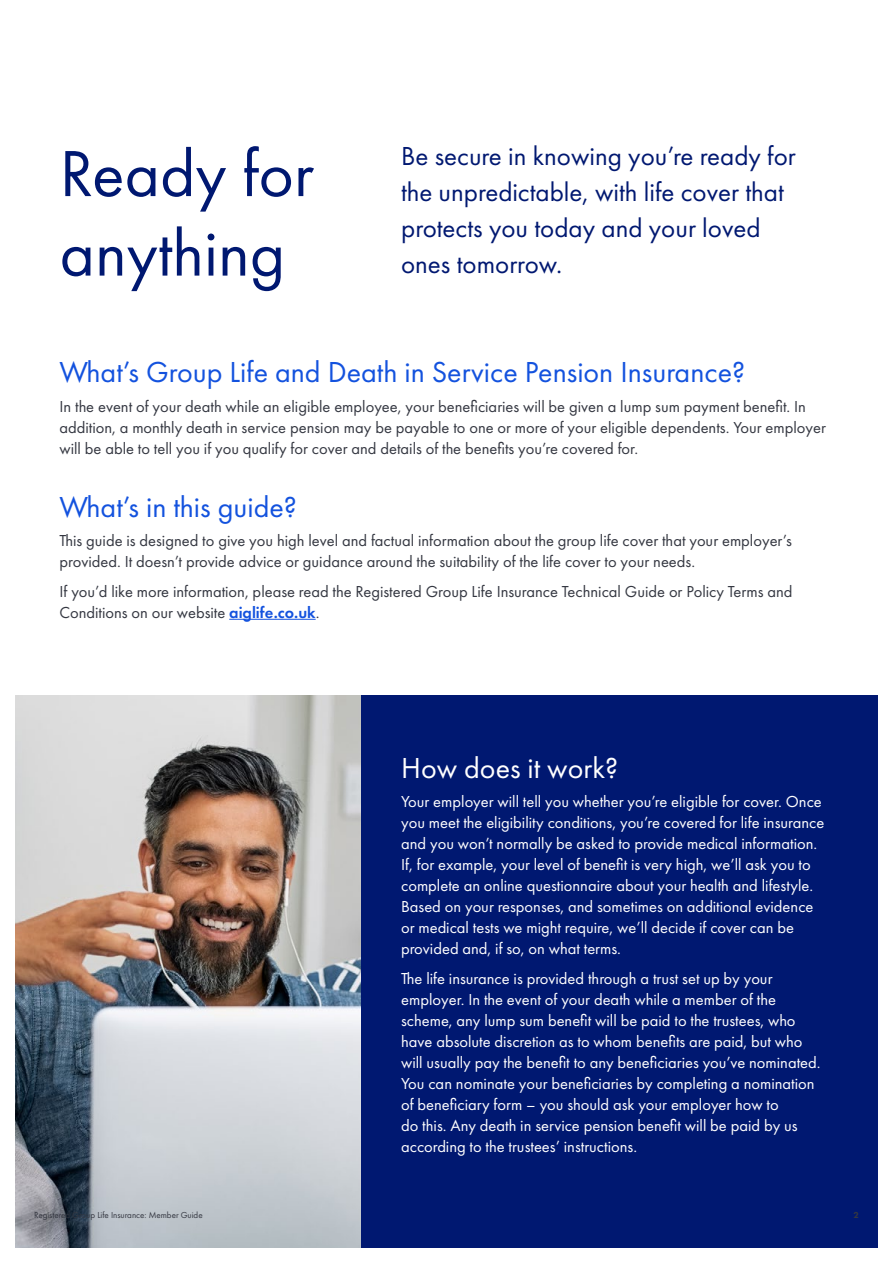
<style>
.page{position:relative;width:893px;height:1263px;background:#fff}
.page>*{position:absolute;margin:0;border:0;box-sizing:border-box;transform-origin:0 0}
.Section_heading{font:67.5px/79.5px "Futura PT";color:#001871}
.t1{font:30px "Futura PT";color:#1352de}
.t2{font:30px "Futura PT";color:#fff}
.Intro_para{font:27px/36px "Futura PT";color:#001871}
.Body_Copy{font:16.5px/21px "Futura PT";color:#fff}
.Body_Copy-2{font:16.5px/21px "Futura PT";color:#343741}
.t3{font:9px "Futura PT";color:#343741}
.t4{font:800 9px "Futura PT";color:#343741}
.s1{font-weight:600;color:#1352de}
</style>
<div class="page">
<img style="left:16px;top:695px;width:345px;height:552px">
<div style="left:361px;top:695px;width:532px;height:568px;background:#001871"></div>
<hr style="left:229px;top:619px;width:87px;height:1px;background:#1352de">
<div style="left:0;top:0;width:893px;height:1263px;border:15px solid #fff"></div>
<p class="Section_heading" style="left:60px;top:134px;width:256px">Ready for anything</p>
<p class="Intro_para" style="left:401px;top:138px;width:396px">Be secure in knowing you’re ready for the unpredictable, with life cover that protects you today and your loved ones tomorrow.</p>
<h2 class="t1" style="left:60px;top:354px;width:687px">What’s Group Life and Death in Service Pension Insurance?</h2>
<p class="Body_Copy-2" style="left:60px;top:395px;width:768px">In the event of your death while an eligible employee, your beneficiaries will be given a lump sum payment benefit. In addition, a monthly death in service pension may be payable to one or more of your eligible dependents. Your employer will be able to tell you if you qualify for cover and details of the benefits you’re covered for.</p>
<h2 class="t1" style="left:60px;top:489px;width:239px">What’s in this guide?</h2>
<p class="Body_Copy-2" style="left:60px;top:530px;width:734px">This guide is designed to give you high level and factual information about the group life cover that your employer’s provided. It doesn’t provide advice or guidance around the suitability of the life cover to your needs.</p>
<p class="Body_Copy-2" style="left:60px;top:580px;width:734px">If you’d like more information, please read the Registered Group Life Insurance Technical Guide or Policy Terms and<br>Conditions on our website <span class="s1">aiglife.co.uk</span>.</p>
<h2 class="t2" style="left:401px;top:750px;width:218px">How does it work?</h2>
<p class="Body_Copy" style="left:401px;top:791px;width:425px">Your employer will tell you whether you’re eligible for cover. Once you meet the eligibility conditions, you’re covered for life insurance and you won’t normally be asked to provide medical information.<br>If, for example, your level of benefit is very high, we’ll ask you to complete an online questionnaire about your health and lifestyle.<br>Based on your responses, and sometimes on additional evidence or medical tests we might require, we’ll decide if cover can be provided and, if so, on what terms.</p>
<p class="Body_Copy" style="left:401px;top:968px;width:421px">The life insurance is provided through a trust set up by your employer. In the event of your death while a member of the scheme, any lump sum benefit will be paid to the trustees, who have absolute discretion as to whom benefits are paid, but who will usually pay the benefit to any beneficiaries you’ve nominated.<br>You can nominate your beneficiaries by completing a nomination of beneficiary form – you should ask your employer how to<br>do this. Any death in service pension benefit will be paid by us according to the trustees’ instructions.</p>
<p class="t3" style="left:34px;top:1209px;width:170px">Registered Group Life Insurance: Member Guide</p>
<p class="t4" style="left:853px;top:1209px;width:7px">2</p>
</div>
